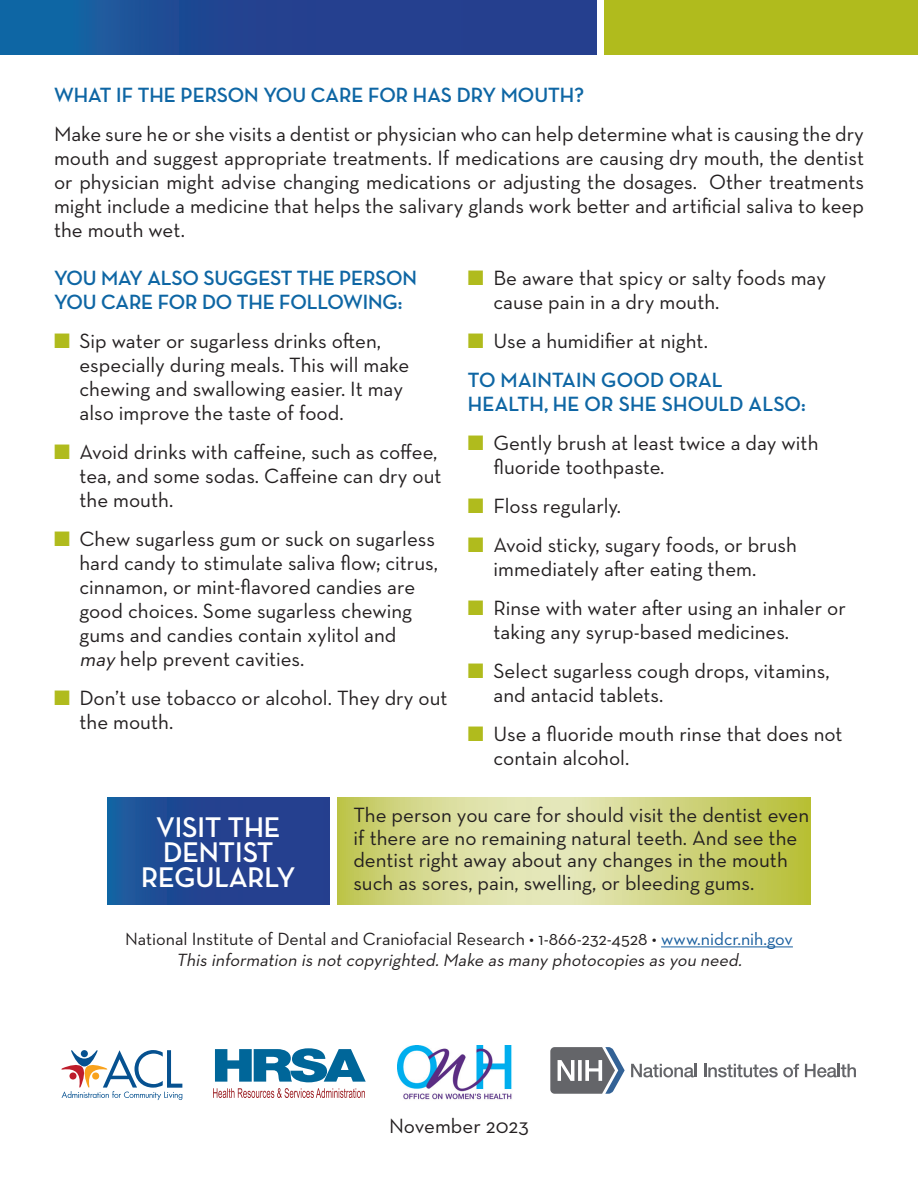
<style>
.page{position:relative;width:918px;height:1188px;background:#fff}
.page>*{position:absolute;margin:0;border:0;box-sizing:border-box;transform-origin:0 0}
.t1{font:700 28.95px/24.8px "Neutra Disp";color:#fff;text-align:center}
.t2{font:21px/24px "Neutraface Text";color:#231f20}
.t3{font:700 21px/24px "Neutra Disp";color:#0e66a4}
.t4{font:18px/21px "Neutraface Text";color:#231f20;text-align:center}
.s1{color:#b0bb1d}
.s2{font-style:italic}
.s3{color:#175d9e}
</style>
<div class="page">
<div style="left:0;top:0;width:596px;height:55px;background:linear-gradient(to right,#155d9f,#2b3588)"></div>
<svg style="left:338px;top:797px;width:473px;height:108px;background:#d2d687"></svg>
<div style="left:107px;top:797px;width:222px;height:108px;background:linear-gradient(to right,#1b569a,#28388b)"></div>
<div style="left:604px;top:0;width:314px;height:55px;background:#b0bb1d"></div>
<hr style="left:661px;top:947px;width:132px;height:1px;background:#175d9e">
<svg style="left:61px;top:1050px;width:121px;height:50px"></svg>
<svg style="left:631px;top:1064px;width:66px;height:13px"></svg>
<svg style="left:704px;top:1064px;width:95px;height:13px"></svg>
<svg style="left:805px;top:1064px;width:51px;height:13px"></svg>
<svg style="left:550px;top:1047px;width:75px;height:47px"></svg>
<img style="left:397px;top:1045px;width:115px;height:55px">
<img style="left:213px;top:1049px;width:100px;height:49px">
<img style="left:254px;top:1049px;width:36px;height:33px">
<img style="left:215px;top:1049px;width:37px;height:33px">
<img style="left:290px;top:1048px;width:34px;height:34px">
<img style="left:324px;top:1049px;width:42px;height:33px">
<img style="left:238px;top:1088px;width:127px;height:10px">
<p class="t3" style="left:54px;top:83px;width:531px">WHAT IF THE PERSON YOU CARE FOR HAS DRY MOUTH?</p>
<p class="t2" style="left:54px;top:121px;width:812px;text-align:justify">Make sure he or she visits a dentist or physician who can help determine what is causing the dry mouth and suggest appropriate treatments. If medications are causing dry mouth, the dentist or physician might advise changing medications or adjusting the dosages. Other treatments might include a medicine that helps the salivary glands work better and artificial saliva to keep the mouth wet.</p>
<p class="t3" style="left:54px;top:266px;width:365px">YOU MAY ALSO SUGGEST THE PERSON<br>YOU CARE FOR DO THE FOLLOWING:</p>
<p class="t2" style="left:79px;top:328px;width:331px;text-indent:-25px"><span class="s1">■</span> Sip water or sugarless drinks often, especially during meals. This will make chewing and swallowing easier. It may also improve the taste of food.</p>
<p class="t2" style="left:79px;top:439px;width:364px;text-indent:-25px"><span class="s1">■</span> Avoid drinks with caffeine, such as coffee, tea, and some sodas. Caffeine can dry out the mouth.</p>
<p class="t2" style="left:79px;top:526px;width:360px;text-indent:-25px"><span class="s1">■</span> Chew sugarless gum or suck on sugarless hard candy to stimulate saliva flow; citrus, cinnamon, or mint-flavored candies are good choices. Some sugarless chewing gums and candies contain xylitol and <span class="s2">may</span> help prevent cavities.</p>
<p class="t2" style="left:79px;top:685px;width:370px;text-indent:-25px"><span class="s1">■</span> Don’t use tobacco or alcohol. They dry out the mouth.</p>
<p class="t2" style="left:493px;top:265px;width:334px;text-indent:-25px"><span class="s1">■</span> Be aware that spicy or salty foods may cause pain in a dry mouth.</p>
<p class="t2" style="left:468px;top:328px;width:242px"><span class="s1">■</span> Use a humidifier at night.</p>
<p class="t3" style="left:468px;top:368px;width:339px">TO MAINTAIN GOOD ORAL<br>HEALTH, HE OR SHE SHOULD ALSO:</p>
<p class="t2" style="left:493px;top:430px;width:327px;text-indent:-25px"><span class="s1">■</span> Gently brush at least twice a day with fluoride toothpaste.</p>
<p class="t2" style="left:468px;top:493px;width:155px"><span class="s1">■</span> Floss regularly.</p>
<p class="t2" style="left:493px;top:532px;width:305px;text-indent:-25px"><span class="s1">■</span> Avoid sticky, sugary foods, or brush immediately after eating them.</p>
<p class="t2" style="left:493px;top:595px;width:354px;text-indent:-25px"><span class="s1">■</span> Rinse with water after using an inhaler or taking any syrup-based medicines.</p>
<p class="t2" style="left:493px;top:658px;width:338px;text-indent:-25px"><span class="s1">■</span> Select sugarless cough drops, vitamins, and antacid tablets.</p>
<p class="t2" style="left:493px;top:721px;width:351px;text-indent:-25px"><span class="s1">■</span> Use a fluoride mouth rinse that does not contain alcohol.</p>
<h1 class="t1" style="left:141px;top:816px;width:156px">VISIT THE<br>DENTIST<br>REGULARLY</h1>
<p class="t2" style="left:353px;top:803px;width:457px;line-height:22.5px">The person you care for should visit the dentist even if there are no remaining natural teeth. And see the dentist right away about any changes in the mouth such as sores, pain, swelling, or bleeding gums.</p>
<p class="t4" style="left:125px;top:928px;width:669px">National Institute of Dental and Craniofacial Research • 1-866-232-4528 • <span class="s3">www.nidcr.nih.gov<br></span><span class="s2">This information is notcopyrighted.Make as many photocopies as you need.</span></p>
<p class="t2" style="left:389px;top:1113px;width:141px">November 2023</p>
</div>
